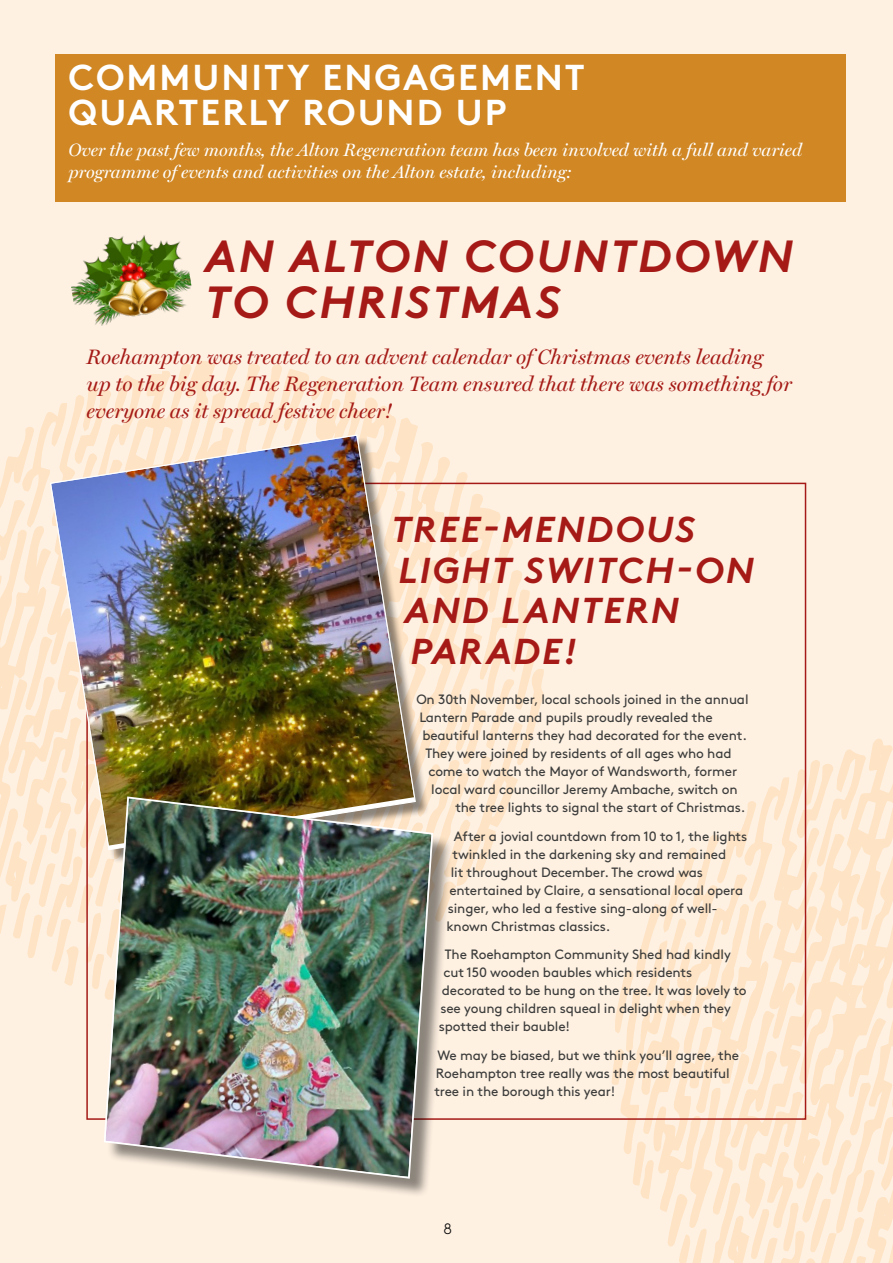
<style>
.page{position:relative;width:893px;height:1263px;background:#fef1e2}
.page>*{position:absolute;margin:0;border:0;box-sizing:border-box;transform-origin:0 0}
.t1{font:italic 700 45px/46.5px "Brown";letter-spacing:.055em;color:#a51a16}
.t2{font:italic 700 36px "Brown";letter-spacing:.055em;color:#a51a16}
.t3{font:700 36px/34.5px "Brown";letter-spacing:.055em;color:#fff}
.t4{font:italic 21px/27px "Miller Display";color:#a51a16}
.t5{font:italic 18px/22.5px "Miller Display";color:#fff}
.t6{font:300 15px "Brown";color:#000}
.t7{font:13.5px/18px "Brown";letter-spacing:-.01em;color:#3c3c3b}
</style>
<div class="page">
<svg style="left:0;top:360px;width:545px;height:629px"></svg>
<div style="left:3px;top:0;width:159px;height:373px;background:#fef1e2"></div>
<svg style="left:612px;top:735px;width:281px;height:528px"></svg>
<div style="left:55px;top:54px;width:791px;height:148px;background:#d08724"></div>
<div style="left:52px;top:437px;width:377px;height:427px;background:#000;opacity:.45"></div>
<img style="left:49px;top:434px;width:368px;height:417px">
<div style="left:107px;top:799px;width:346px;height:399px;background:#000;opacity:.45"></div>
<img style="left:103px;top:786px;width:331px;height:403px">
<img style="left:71px;top:235px;width:121px;height:91px">
<h2 class="t3" style="left:69px;top:57px;width:518px">COMMUNITY ENGAGEMENT<br>QUARTERLY ROUND UP</h2>
<h3 class="t5" style="left:68px;top:138px;width:735px">Over the past few months, the Alton Regeneration team has been involved with a full and varied programme of events and activities on the Alton estate, including:</h3>
<h1 class="t1" style="left:205px;top:228px;width:590px">AN ALTON COUNTDOWN<br>TO CHRISTMAS</h1>
<h3 class="t4" style="left:86px;top:343px;width:707px">Roehampton was treated to an advent calendar of Christmas events leading up to the big day. The Regeneration Team ensured that there was something for everyone as it spread festive cheer!</h3>
<h2 class="t2" style="left:391px;top:501px;width:305px">TREE-MENDOUS</h2>
<h2 class="t2" style="left:398px;top:541px;width:357px">LIGHT SWITCH-ON</h2>
<h2 class="t2" style="left:404px;top:582px;width:276px">AND LANTERN</h2>
<h2 class="t2" style="left:410px;top:622px;width:168px">PARADE!</h2>
<p class="t7" style="left:416px;top:689px;width:334px">On 30th November, local schools joined in the annual</p>
<p class="t7" style="left:419px;top:707px;width:295px">Lantern Parade and pupils proudly revealed the</p>
<p class="t7" style="left:422px;top:725px;width:326px">beautiful lanterns they had decorated for the event.</p>
<p class="t7" style="left:425px;top:743px;width:308px">They were joined by residents of all ages who had</p>
<p class="t7" style="left:428px;top:761px;width:310px">come to watch the Mayor of Wandsworth, former</p>
<p class="t7" style="left:431px;top:779px;width:308px">local ward councillor Jeremy Ambache, switch on</p>
<p class="t7" style="left:455px;top:797px;width:292px">the tree lights to signal the start of Christmas.</p>
<p class="t7" style="left:454px;top:826px;width:295px">After a jovial countdown from 10 to 1, the lights</p>
<p class="t7" style="left:452px;top:844px;width:275px">twinkled in the darkening sky and remained</p>
<p class="t7" style="left:451px;top:862px;width:254px">lit throughout December. The crowd was</p>
<p class="t7" style="left:449px;top:880px;width:295px">entertained by Claire, a sensational local opera</p>
<p class="t7" style="left:448px;top:898px;width:271px">singer, who led a festive sing-along of well-</p>
<p class="t7" style="left:446px;top:916px;width:166px">known Christmas classics.</p>
<p class="t7" style="left:445px;top:944px;width:288px">The Roehampton Community Shed had kindly</p>
<p class="t7" style="left:443px;top:962px;width:251px">cut 150 wooden baubles which residents</p>
<p class="t7" style="left:442px;top:980px;width:306px">decorated to be hung on the tree. It was lovely to</p>
<p class="t7" style="left:440px;top:998px;width:292px">see young children squeal in delight when they</p>
<p class="t7" style="left:439px;top:1016px;width:133px">spotted their bauble!</p>
<p class="t7" style="left:434px;top:1045px;width:306px">We may be biased, but we think you’ll agree, the<br>Roehampton tree really was the most beautiful tree in the borough this year!</p>
<p class="t6" style="left:444px;top:1217px;width:10px">8</p>
</div>
